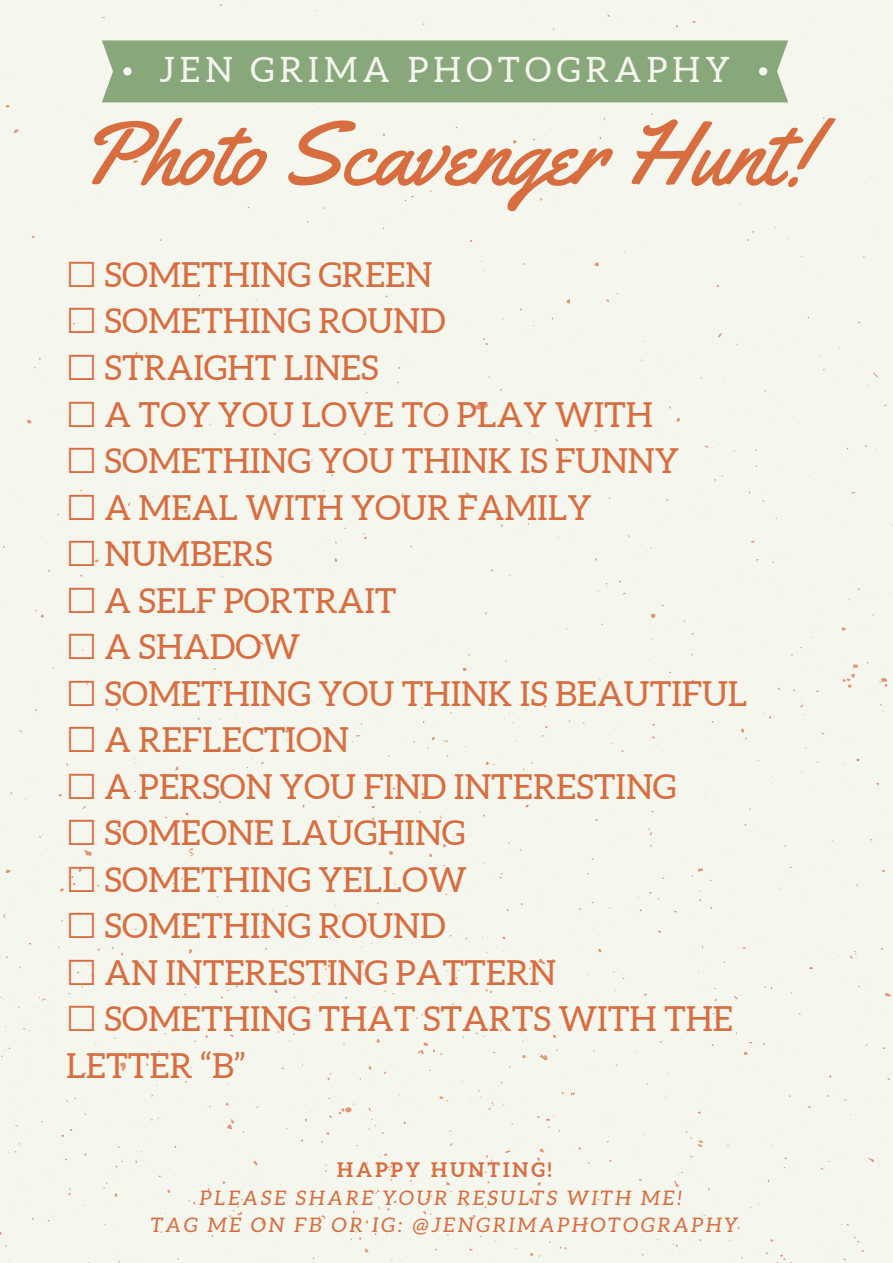
<style>
.page{position:relative;width:893px;height:1263px;background:#f5f6ed}
.page>*{position:absolute;margin:0;border:0;box-sizing:border-box;transform-origin:0 0}
.t1{font:89.85px "Yellowtail";color:#d86d40}
.t2{font:34.95px "Aleo";letter-spacing:.15em;color:#f5f6ed}
.t3{font:34.5px/46.5px "Aleo";color:#d86d40}
.t4{font:italic 19.95px/27.9px "Aleo";letter-spacing:.15em;color:#d86d40;text-align:center}
.t5{font:700 19.95px "Aleo";letter-spacing:.15em;color:#d86d40}
.s1{font-family:"DejaVu Sans"}
</style>
<div class="page">
<div style="left:102px;top:40px;width:686px;height:62px;background:#88a87c"></div>
<p class="t2" style="left:159px;top:50px;width:572px">JEN GRIMA PHOTOGRAPHY</p>
<h1 class="t1" style="left:78px;top:97px;width:734px">Photo Scavenger Hunt!</h1>
<p class="t3" style="left:66px;top:251px;width:683px"><span class="s1">☐</span> SOMETHING GREEN<br><span class="s1">☐</span> SOMETHING ROUND<br><span class="s1">☐</span> STRAIGHT LINES<br><span class="s1">☐</span> A TOY YOU LOVE TO PLAY WITH<br><span class="s1">☐</span> SOMETHING YOU THINK IS FUNNY<br><span class="s1">☐</span> A MEAL WITH YOUR FAMILY<br><span class="s1">☐</span> NUMBERS<br><span class="s1">☐</span> A SELF PORTRAIT<br><span class="s1">☐</span> A SHADOW<br><span class="s1">☐</span> SOMETHING YOU THINK IS BEAUTIFUL <span class="s1">☐</span> A REFLECTION<br><span class="s1">☐</span> A PERSON YOU FIND INTERESTING<br><span class="s1">☐</span> SOMEONE LAUGHING<br><span class="s1">☐</span> SOMETHING YELLOW<br><span class="s1">☐</span> SOMETHING ROUND<br><span class="s1">☐</span> AN INTERESTING PATTERN<br><span class="s1">☐</span> SOMETHING THAT STARTS WITH THE<br>LETTER “B”</p>
<p class="t5" style="left:337px;top:1158px;width:216px">HAPPY HUNTING!</p>
<p class="t4" style="left:151px;top:1183px;width:588px">PLEASE SHARE YOUR RESULTS WITH ME!<br>TAG ME ON FB OR IG: @JENGRIMAPHOTOGRAPHY</p>
</div>
